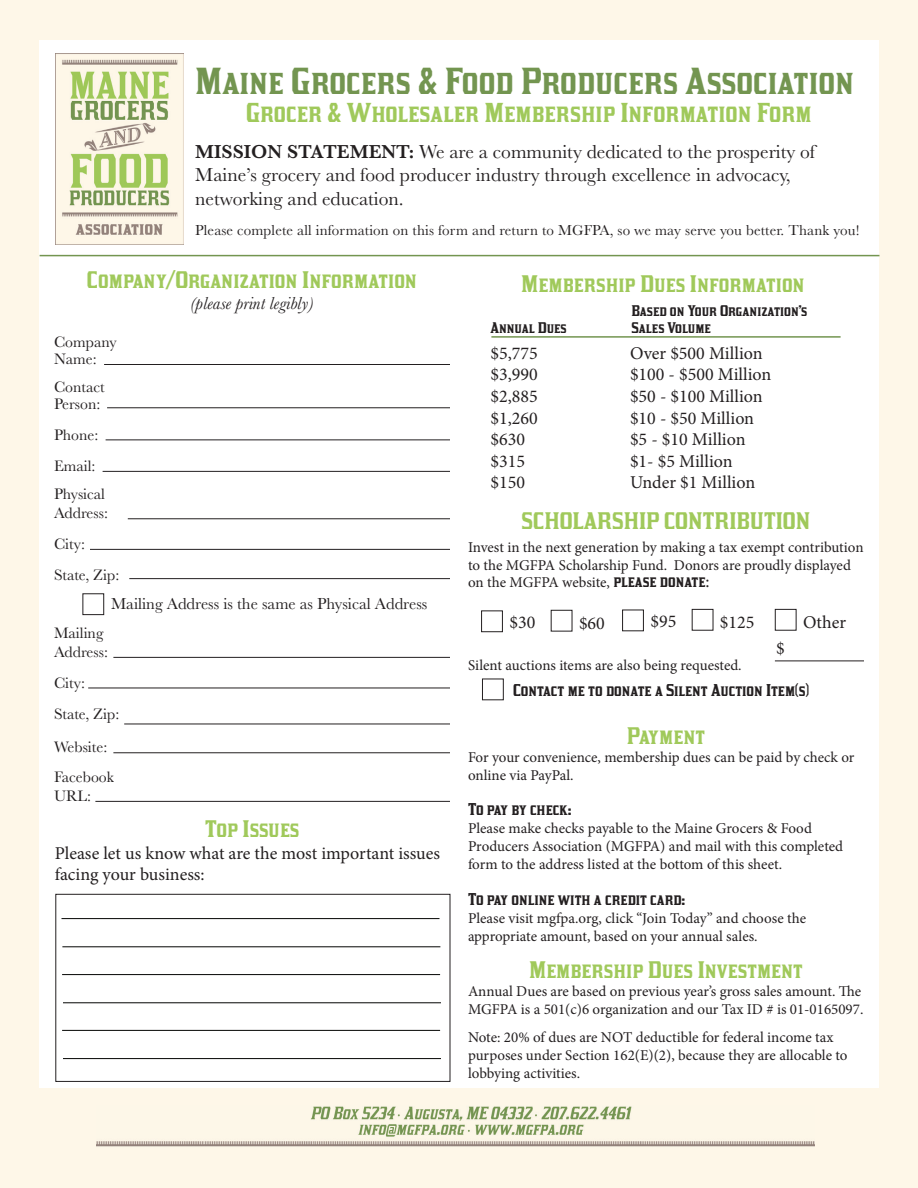
<style>
.page{position:relative;width:918px;height:1188px;background:#fef7e8}
.page>*{position:absolute;margin:0;border:0;box-sizing:border-box;transform-origin:0 0}
.t1{font:33px "Kirsty";color:#739550}
.t2{font:24px "Kirsty";color:#a0c95b}
.t3{font:21px "Kirsty";color:#a0c95b}
.t4{font:19.5px/23.4px "Baskerville";color:#231f20}
.t5{font:18px/21.6px "Minion Pro";color:#231f20}
.t6{font:italic 18px "Baskerville";color:#231f20}
.t7{font:16.5px "Baskerville";color:#231f20}
.t8{font:15.75px/30.9px "Baskerville";color:#231f20}
.t9{font:15px/18px "Minion Pro";color:#231f20}
.t10{font:15px "Baskerville";letter-spacing:.01em;color:#231f20}
.t11{font:15px "Kirsty";color:#231f20}
.t12{font:13.5px "Kirsty";color:#231f20}
.s1{font-weight:600}
.s2{font-family:"Kirsty"}
.s3{font-size:18px}
</style>
<div class="page">
<div style="left:40px;top:40px;width:839px;height:1048px;background:#fff"></div>
<img style="left:55px;top:54px;width:128px;height:190px">
<hr style="left:40px;top:255px;width:839px;height:1px;background:#739550">
<hr style="left:491px;top:336px;width:350px;height:2px;background:#739550">
<img style="left:97px;top:1106px;width:718px;height:41px">
<hr style="left:104px;top:364px;width:346px;height:1px;background:#231f20">
<hr style="left:107px;top:407px;width:343px;height:1px;background:#231f20">
<hr style="left:106px;top:440px;width:344px;height:1px;background:#231f20">
<hr style="left:103px;top:471px;width:347px;height:1px;background:#231f20">
<hr style="left:128px;top:518px;width:322px;height:1px;background:#231f20">
<hr style="left:90px;top:549px;width:360px;height:1px;background:#231f20">
<div style="left:82px;top:593px;width:22px;height:22px;border:1px solid #231f20"></div>
<hr style="left:129px;top:578px;width:321px;height:1px;background:#231f20">
<hr style="left:113px;top:657px;width:337px;height:1px;background:#231f20">
<hr style="left:88px;top:688px;width:362px;height:1px;background:#231f20">
<hr style="left:124px;top:724px;width:326px;height:1px;background:#231f20">
<hr style="left:113px;top:752px;width:337px;height:1px;background:#231f20">
<hr style="left:95px;top:801px;width:355px;height:1px;background:#231f20">
<div style="left:482px;top:679px;width:22px;height:21px;border:1px solid #231f20"></div>
<div style="left:481px;top:610px;width:22px;height:22px;border:1px solid #231f20"></div>
<div style="left:622px;top:610px;width:22px;height:21px;border:1px solid #231f20"></div>
<div style="left:692px;top:609px;width:21px;height:22px;border:1px solid #231f20"></div>
<div style="left:775px;top:609px;width:21px;height:22px;border:1px solid #231f20"></div>
<hr style="left:775px;top:661px;width:89px;height:1px;background:#231f20">
<div style="left:55px;top:894px;width:395px;height:188px;border:1px solid #231f20"></div>
<hr style="left:62px;top:918px;width:378px;height:1px;background:#040503">
<hr style="left:62px;top:947px;width:378px;height:1px;background:#040503">
<hr style="left:62px;top:974px;width:378px;height:1px;background:#040503">
<hr style="left:63px;top:1003px;width:378px;height:1px;background:#040503">
<hr style="left:62px;top:1030px;width:378px;height:1px;background:#040503">
<hr style="left:63px;top:1058px;width:378px;height:1px;background:#040503">
<h1 class="t1" style="left:195px;top:62px;width:660px">Maine Grocers &amp; Food Producers Association</h1>
<h2 class="t2" style="left:246px;top:99px;width:567px">Grocer &amp; Wholesaler Membership Information Form</h2>
<h3 class="t4" style="left:195px;top:140px;width:621px"><span class="s1">MISSION STATEMENT:</span> We are a community dedicated to the prosperity of<br>Maine’s grocery and food producer industry through excellence in advocacy, networking and education.</h3>
<p class="t10" style="left:195px;top:220px;width:666px">Please complete all information on this form and return to MGFPA, so we may serve you better. Thank you!</p>
<h3 class="t3" style="left:87px;top:267px;width:332px">Company/Organization Information</h3>
<p class="t6" style="left:190px;top:292px;width:125px">(please print legibly)</p>
<p class="t8" style="left:54px;top:334px;width:64px;line-height:16.5px">Company<br>Name:</p>
<p class="t8" style="left:54px;top:379px;width:52px;line-height:16.5px">Contact<br>Person:</p>
<p class="t8" style="left:54px;top:420px;width:46px">Phone:<br>Email:</p>
<p class="t8" style="left:54px;top:485px;width:55px;line-height:18.9px">Physical<br>Address:</p>
<p class="t8" style="left:54px;top:529px;width:67px">City:<br>State, Zip:</p>
<h3 class="t3" style="left:521px;top:272px;width:285px">Membership Dues Information</h3>
<p class="t12" style="left:632px;top:303px;width:177px">Based on Your Organization’s</p>
<p class="t12" style="left:491px;top:319px;width:78px">Annual Dues</p>
<p class="t12" style="left:632px;top:319px;width:81px">Sales Volume</p>
<p class="t5" style="left:490px;top:342px;width:49px">$5,775</p>
<p class="t5" style="left:630px;top:342px;width:134px">Over $500 Million</p>
<p class="t5" style="left:490px;top:364px;width:49px">$3,990</p>
<p class="t5" style="left:630px;top:364px;width:143px">$100 - $500 Million</p>
<p class="t5" style="left:490px;top:386px;width:49px">$2,885</p>
<p class="t5" style="left:630px;top:386px;width:134px">$50 - $100 Million</p>
<p class="t5" style="left:490px;top:407px;width:49px">$1,260</p>
<p class="t5" style="left:630px;top:407px;width:126px">$10 - $50 Million</p>
<p class="t5" style="left:490px;top:429px;width:36px">$630</p>
<p class="t5" style="left:630px;top:429px;width:117px">$5 - $10 Million</p>
<p class="t5" style="left:490px;top:450px;width:36px">$315</p>
<p class="t5" style="left:630px;top:450px;width:104px">$1- $5 Million</p>
<p class="t5" style="left:490px;top:472px;width:36px">$150</p>
<p class="t5" style="left:630px;top:472px;width:127px">Under $1 Million</p>
<h3 class="t3" style="left:522px;top:508px;width:290px">SCHOLARSHIP CONTRIBUTION</h3>
<p class="t9" style="left:468px;top:538px;width:397px">Invest in the next generation by making a tax exempt contribution to the MGFPA Scholarship Fund. Donors are proudly displayed on the MGFPA website, <span class="s2">please donate</span><span class="s3">:</span></p>
<p class="t5" style="left:509px;top:612px;width:27px">$30</p>
<p class="t5" style="left:579px;top:613px;width:27px">$60</p>
<p class="t5" style="left:650px;top:611px;width:27px">$95</p>
<p class="t5" style="left:720px;top:612px;width:36px">$125</p>
<p class="t5" style="left:803px;top:612px;width:45px">Other</p>
<p class="t5" style="left:776px;top:637px;width:10px">$</p>
<p class="t9" style="left:468px;top:657px;width:275px">Silent auctions items are also being requested.</p>
<p class="t7" style="left:111px;top:593px;width:318px">Mailing Address is the same as Physical Address</p>
<p class="t8" style="left:54px;top:624px;width:55px;line-height:18.9px">Mailing<br>Address:</p>
<p class="t8" style="left:54px;top:667px;width:67px">City:<br>State, Zip:</p>
<p class="t8" style="left:54px;top:731px;width:61px">Website:<br>Facebook</p>
<p class="t8" style="left:54px;top:781px;width:39px">URL:</p>
<p class="t11" style="left:513px;top:681px;width:298px">Contact me to donate a Silent Auction Item(s)</p>
<h3 class="t3" style="left:627px;top:724px;width:80px">Payment</h3>
<p class="t9" style="left:468px;top:749px;width:388px">For your convenience, membership dues can be paid by check or online via PayPal.</p>
<p class="t11" style="left:468px;top:800px;width:105px">To pay by check:</p>
<p class="t9" style="left:468px;top:819px;width:377px">Please make checks payable to the Maine Grocers &amp; Food<br>Producers Association (MGFPA) and mail with this completed form to the address listed at the bottom of this sheet.</p>
<p class="t11" style="left:468px;top:890px;width:219px">To pay online with a credit card:</p>
<p class="t9" style="left:468px;top:909px;width:340px">Please visit mgfpa.org, click “Join Today” and choose the appropriate amount, based on your annual sales.</p>
<h3 class="t3" style="left:529px;top:957px;width:275px">Membership Dues Investment</h3>
<p class="t9" style="left:468px;top:982px;width:397px">Annual Dues are based on previous year’s gross sales amount. The<br>MGFPA is a 501(c)6 organization and our Tax ID # is 01-0165097.</p>
<p class="t9" style="left:468px;top:1028px;width:381px">Note: 20% of dues are NOT deductible for federal income tax purposes under Section 162(E)(2), because they are allocable to lobbying activities.</p>
<h3 class="t3" style="left:205px;top:817px;width:96px">Top Issues</h3>
<p class="t5" style="left:55px;top:842px;width:387px">Please let us know what are the most important issues facing your business:</p>
</div>
